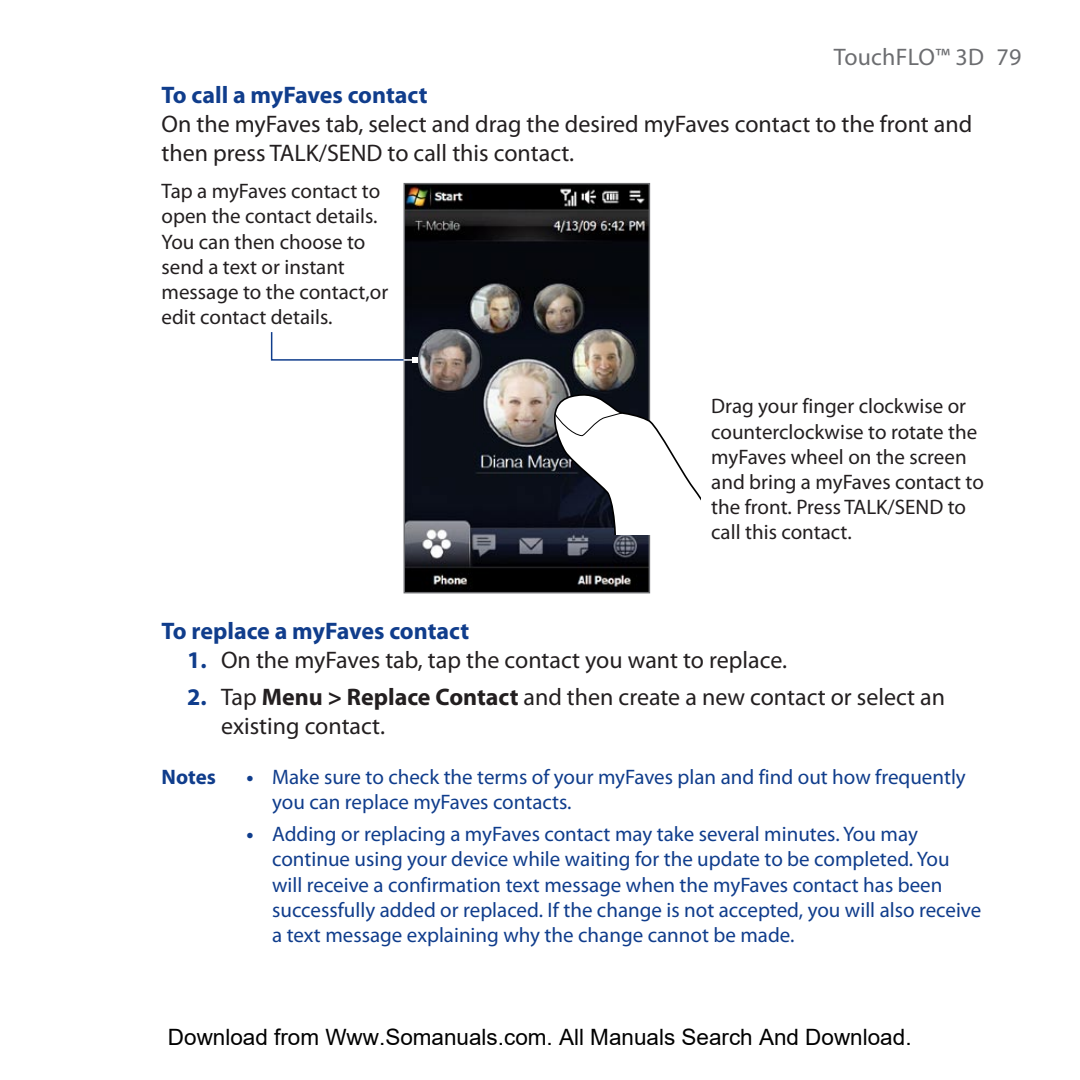
<style>
.page{position:relative;width:1080px;height:1080px;background:#fff}
.page>*{position:absolute;margin:0;border:0;box-sizing:border-box;transform-origin:0 0}
.idSteps_auto{font:24px/28.8px "Myriad Pro";color:#231f20}
.idBodytext{font:24px/28.8px "Myriad Pro";color:#231f20}
.idHeading4{font:700 24px/37.2px "Myriad Pro";color:#103d8c}
.t1{font:24px "Myriad Pro";letter-spacing:.01em;color:#6c6d70}
.t2{font:22.5px "Arial";color:#000}
.idNote_bullet{font:21px/25.2px "Myriad Pro";color:#103d8c}
.t3{font:21px/25.2px "Myriad Pro";color:#231f20}
.idNote_bullet-2{font:700 21px "Myriad Pro";color:#103d8c}
.s1{font-weight:700}
</style>
<div class="page">
<img style="left:407px;top:186px;width:240px;height:404px">
<div style="left:404px;top:183px;width:246px;height:410px;border:2px solid #6c6d70"></div>
<svg style="left:554px;top:394px;width:147px;height:140px"></svg>
<svg style="left:270px;top:331px;width:148px;height:32px"></svg>
<p class="t1" style="left:834px;top:42px;width:189px">TouchFLO™ 3D 79</p>
<p class="idHeading4" style="left:162px;top:76px;width:268px">To call a myFaves contact</p>
<p class="idBodytext" style="left:162px;top:109px;width:812px">On the myFaves tab, select and drag the desired myFaves contact to the front and then press TALK/SEND to call this contact.</p>
<p class="t3" style="left:162px;top:178px;width:228px">Tap a myFaves contact to open the contact details.<br>You can then choose to send a text or instant message to the contact,or edit contact details.</p>
<p class="t3" style="left:711px;top:393px;width:274px">Drag your finger clockwise or counterclockwise to rotate the myFaves wheel on the screen and bring a myFaves contact to the front. Press TALK/SEND to call this contact.</p>
<p class="idHeading4" style="left:162px;top:612px;width:309px">To replace a myFaves contact</p>
<p class="idSteps_auto" style="left:221px;top:645px;width:567px">On the myFaves tab, tap the contact you want to replace.</p>
<p class="idSteps_auto" style="left:221px;top:683px;width:726px">Tap <span class="s1">Menu &gt; Replace Contact</span> and then create a new contact or select an existing contact.</p>
<p class="idNote_bullet-2" style="left:162px;top:763px;width:56px">Notes</p>
<p class="idNote_bullet" style="left:272px;top:764px;width:695px;text-indent:-26px"><span class="s1">•</span> Make sure to check the terms of your myFaves plan and find out how frequently you can replace myFaves contacts.</p>
<p class="idNote_bullet" style="left:272px;top:821px;width:711px;text-indent:-26px"><span class="s1">•</span> Adding or replacing a myFaves contact may take several minutes. You may continue using your device while waiting for the update to be completed. You will receive a confirmation text message when the myFaves contact has been successfully added or replaced. If the change is not accepted, you will also receive a text message explaining why the change cannot be made.</p>
<p class="idHeading4" style="left:187px;top:641px;width:21px">1.<br>2.</p>
<p class="t2" style="left:168px;top:1025px;width:745px">Download from Www.Somanuals.com. All Manuals Search And Download.</p>
</div>
